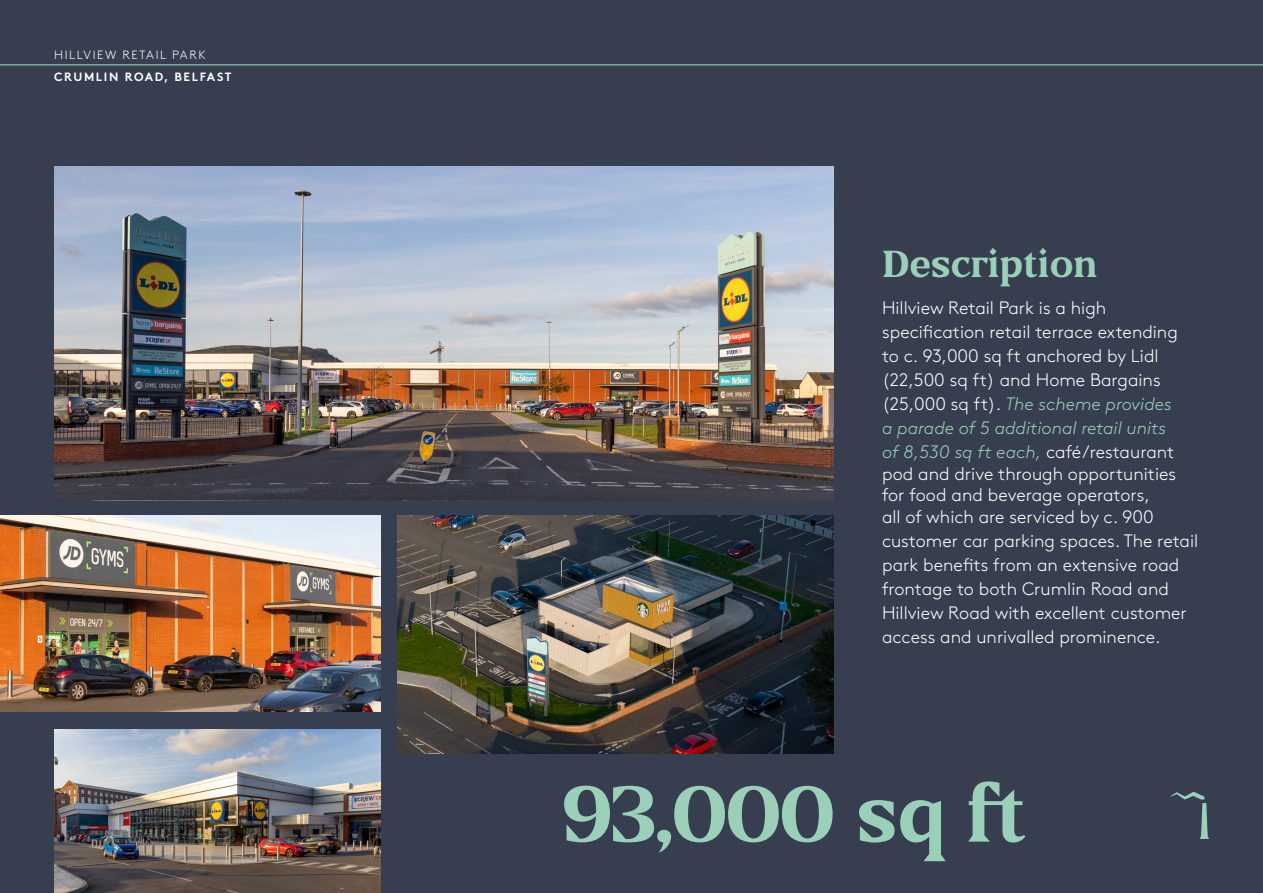
<style>
.page{position:relative;width:1263px;height:893px;background:#363e4f}
.page>*{position:absolute;margin:0;border:0;box-sizing:border-box;transform-origin:0 0}
.t1{font:700 78.3px "Blaak";color:#9ad0b8}
.t2{font:700 37.5px "Blaak";color:#9ad0b8}
.t3{font:300 18px/24px "Brown Std";color:#fff}
.t4{font:700 12px "Brown Std";letter-spacing:.135em;color:#fff}
.t5{font:300 12px "Brown Std";letter-spacing:.135em;color:#fff}
.s1{font-style:italic;color:#9ad0b8}
</style>
<div class="page">
<svg style="left:1170px;top:792px;width:39px;height:47px"></svg>
<hr style="left:0;top:64px;width:1263px;height:1px;background:#9ad0b8">
<img style="left:54px;top:167px;width:779px;height:334px">
<img style="left:54px;top:729px;width:327px;height:164px">
<img style="left:398px;top:516px;width:435px;height:237px">
<img style="left:0;top:516px;width:381px;height:195px">
<p class="t5" style="left:54px;top:48px;width:153px">HILLVIEW RETAIL PARK</p>
<p class="t4" style="left:54px;top:70px;width:179px">CRUMLIN ROAD, BELFAST</p>
<h2 class="t2" style="left:882px;top:240px;width:217px">Description</h2>
<p class="t3" style="left:882px;top:296px;width:297px">Hillview Retail Park is a high specification retail terrace extending to c. 93,000 sq ft anchored by Lidl (22,500 sq ft) and Home Bargains (25,000 sq ft). <span class="s1">The scheme provides a parade of 5 additional retail units of 8,530 sq ft each,</span> café/restaurant</p>
<p class="t3" style="left:882px;top:463px;width:296px;line-height:21.6px">pod and drive through opportunities for food and beverage operators,<br>all of which are serviced by c. 900</p>
<p class="t3" style="left:882px;top:529px;width:318px">customer car parking spaces. The retail park benefits from an extensive road frontage to both Crumlin Road and Hillview Road with excellent customer access and unrivalled prominence.</p>
<h1 class="t1" style="left:563px;top:766px;width:466px">93,000 sq ft</h1>
</div>
